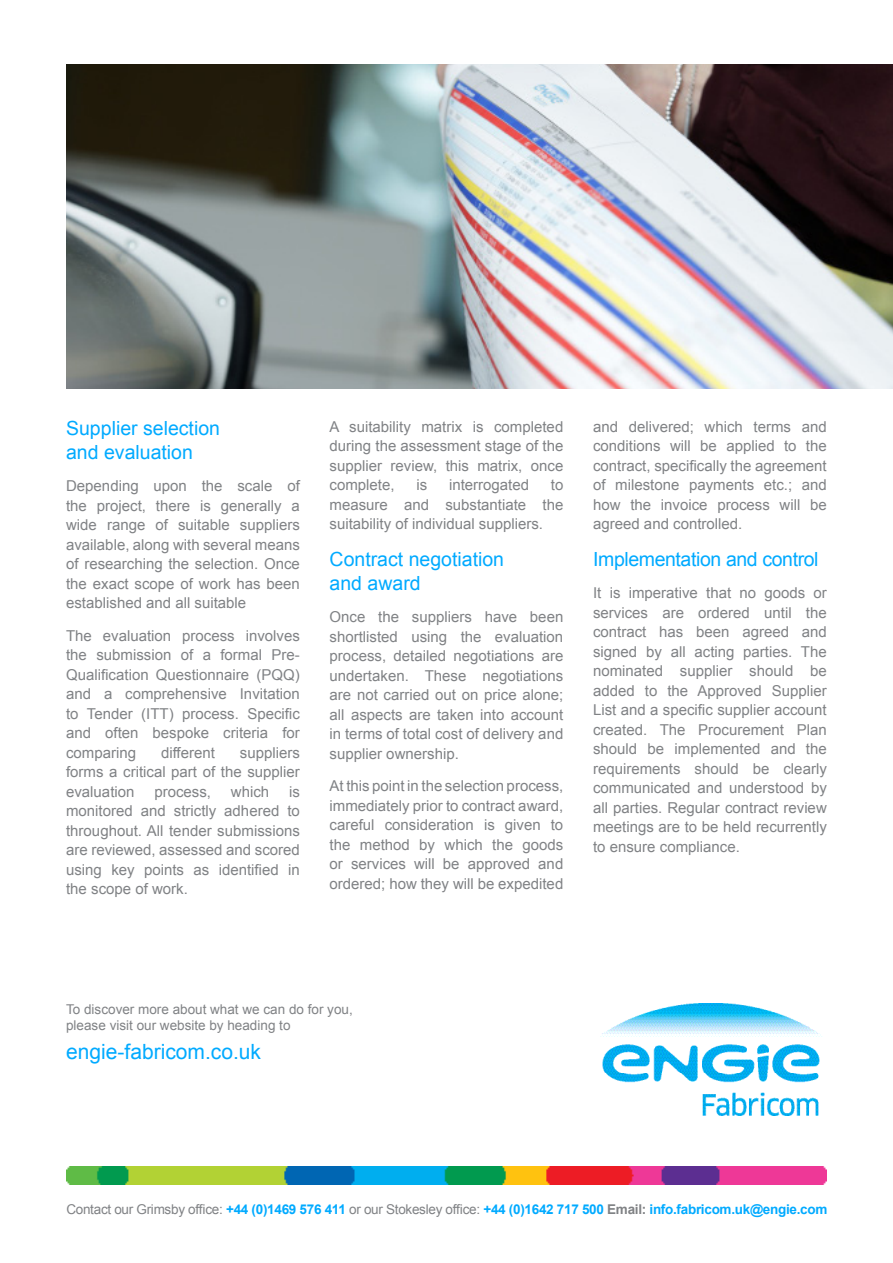
<style>
.page{position:relative;width:893px;height:1263px;background:#fff}
.page>*{position:absolute;margin:0;border:0;box-sizing:border-box;transform-origin:0 0}
.t1{font:21px "Arial";color:#0af}
.Sub_titles{font:19.5px/24px "Arial";color:#0af}
.Sub_titles-2{font:19.5px "Arial";letter-spacing:-.02em;color:#0af}
.Bullets_-_Cyan{font:15px/19.5px "Arial";color:#808285;text-align:justify}
.Contact_Deets{font:700 13.5px "Arial";letter-spacing:-.02em;color:#0af}
.t2{font:13.5px/16.2px "Arial";color:#808285}
.s1{font-weight:400;color:#808285}
.s2{color:#808285}
</style>
<div class="page">
<img style="left:600px;top:1004px;width:222px;height:111px">
<img style="left:66px;top:1167px;width:761px;height:17px">
<img style="left:66px;top:65px;width:827px;height:324px">
<p class="Sub_titles" style="left:66px;top:417px;width:155px">Supplier selection and evaluation</p>
<p class="Bullets_-_Cyan" style="left:66px;top:477px;width:235px">Depending upon the scale of the project, there is generally a wide range of suitable suppliers available, along with several means of researching the selection. Once the exact scope of work has been established and all suitable</p>
<p class="Bullets_-_Cyan" style="left:66px;top:626px;width:235px">The evaluation process involves the submission of a formal Pre-Qualification Questionnaire (PQQ) and a comprehensive Invitation to Tender (ITT) process. Specific and often bespoke criteria for comparing</p>
<p class="Bullets_-_Cyan" style="left:161px;top:743px;width:55px">different</p>
<p class="Bullets_-_Cyan" style="left:66px;top:743px;width:235px;text-indent:174px">suppliers forms a critical part of the supplier evaluation</p>
<p class="Bullets_-_Cyan" style="left:66px;top:782px;width:235px;text-indent:223px">is monitored and strictly adhered to throughout. All tender submissions are reviewed, assessed and scored using key points as identified in the scope of work.</p>
<p class="Bullets_-_Cyan" style="left:154px;top:782px;width:58px">process,</p>
<p class="Bullets_-_Cyan" style="left:231px;top:782px;width:40px">which</p>
<p class="Bullets_-_Cyan" style="left:330px;top:417px;width:235px">A suitability matrix is completed during the assessment stage of the supplier review, this matrix, once complete,</p>
<p class="Bullets_-_Cyan" style="left:416px;top:476px;width:12px">is</p>
<p class="Bullets_-_Cyan" style="left:449px;top:476px;width:82px">interrogated</p>
<p class="Bullets_-_Cyan" style="left:330px;top:476px;width:235px;text-indent:221px">to measure and substantiate the suitability of individual suppliers.</p>
<p class="Sub_titles" style="left:330px;top:547px;width:176px">Contract negotiation and award</p>
<p class="Bullets_-_Cyan" style="left:330px;top:608px;width:235px">Once the suppliers have been shortlisted using the evaluation process, detailed negotiations are undertaken. These negotiations are not carried out on price alone; all aspects are taken into account in terms of total cost of delivery and supplier ownership.</p>
<p class="Bullets_-_Cyan" style="left:330px;top:776px;width:235px">At this point in the selection process, immediately prior to contract award, careful consideration is given to the method by which the goods or services will be approved and ordered; how they will be expedited</p>
<p class="Bullets_-_Cyan" style="left:593px;top:417px;width:235px">and delivered; which terms and conditions will be applied to the contract, specifically the agreement of milestone payments etc.; and how the invoice process will be agreed and controlled.</p>
<p class="Sub_titles-2" style="left:593px;top:547px;width:227px">Implementation and control</p>
<p class="Bullets_-_Cyan" style="left:593px;top:584px;width:235px">It is imperative that no goods or services are ordered until the contract has been agreed and signed by all acting parties. The nominated supplier should be added to the Approved Supplier List and a specific supplier account created. The Procurement Plan should be implemented and the requirements should be clearly communicated and understood by all parties. Regular contract review meetings are to be held recurrently to ensure compliance.</p>
<p class="t2" style="left:66px;top:1001px;width:288px">To discover more about what we can do for you, please visit our website by heading to</p>
<h1 class="t1" style="left:66px;top:1038px;width:196px">engie-fabricom.co.uk</h1>
<p class="Contact_Deets" style="left:66px;top:1200px;width:762px"><span class="s1">Contact our Grimsby office:</span> +44 (0)1469 576 411 <span class="s1">or our Stokesley office:</span> +44 (0)1642 717 500 <span class="s2">Email:</span> info.fabricom.uk@engie.com</p>
</div>
